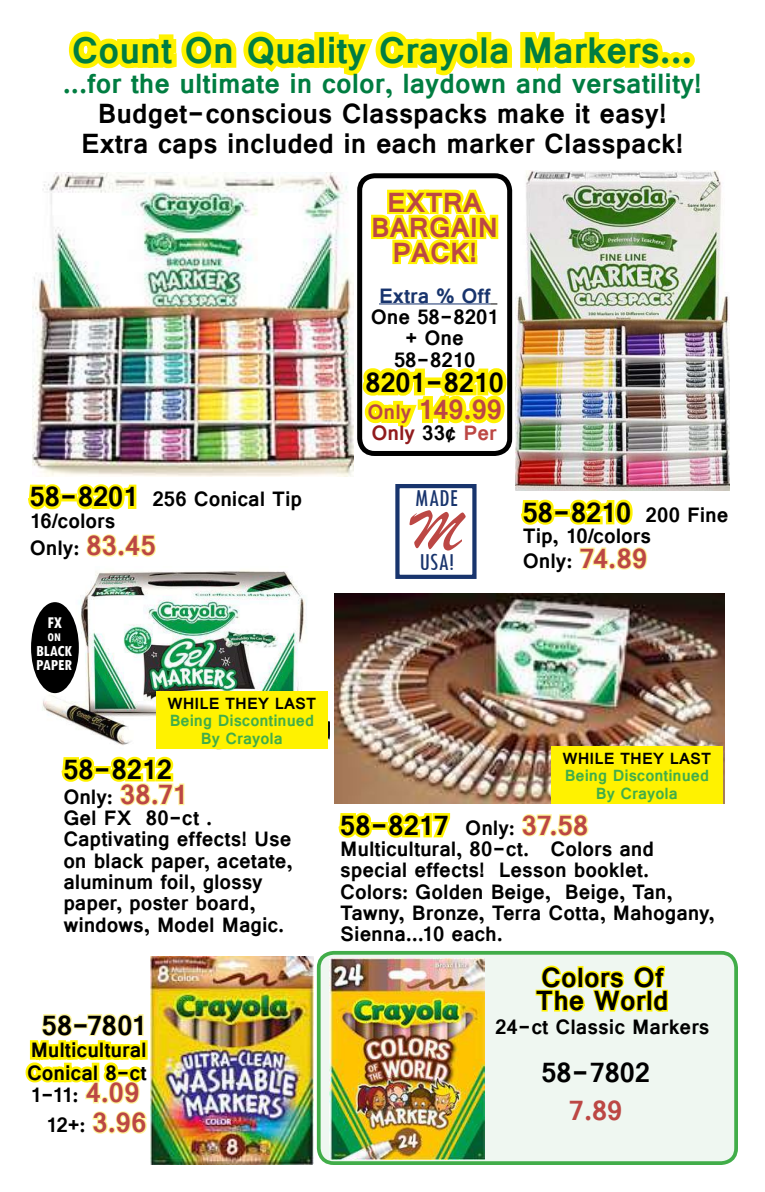
<style>
.page{position:relative;width:765px;height:1192px;background:#fff}
.page>*{position:absolute;margin:0;border:0;box-sizing:border-box;transform-origin:0 0}
.t1{font:59px "Brush Script";color:#bc4744}
.t2{font:700 40px "Vrinda";color:#007d41}
.t3{font:700 30px/30px "Vrinda";color:#000}
.t4{font:700 30px "Vrinda";color:#007d41}
.t5{font:700 30px/25px "Vrinda";color:#bc4744;text-align:center}
.t6{font:condensed 25.25px "Tw Cen";letter-spacing:.005em;color:#18346d}
.t7{font:700 22.5px/21.2px "Vrinda";letter-spacing:-.005em;color:#000}
.t8{font:700 22.5px "Vrinda";color:#911b1d}
.t9{font:700 22.5px "Vrinda";color:#18346d}
.t10{font:700 17.5px/17.5px "Vrinda";color:#41ad49;text-align:center}
.t11{font:700 17.5px "Vrinda";color:#000}
.t12{font:700 condensed 17.5px "Tw Cen";color:#fff}
.t13{font:700 condensed 16.25px/14.2px "Tw Cen";color:#fff}
.t14{font:700 condensed 12.5px "Tw Cen";color:#fff}
.s1{font-size:30px}
.s2{font-size:30px;color:#bc4744}
.s3{font-size:22.5px;color:#bc4744}
.s4{color:#bc4744}
.s5{color:#000}
.s6{font-size:22.5px}
</style>
<div class="page">
<div style="left:319px;top:952px;width:417px;height:211px;background:#eff7f1;border-radius:15px"></div>
<div style="left:317px;top:951px;width:421px;height:214px;border:4px solid #41ad49;border-radius:15px"></div>
<img style="left:38px;top:570px;width:292px;height:170px">
<img style="left:335px;top:593px;width:390px;height:211px">
<svg style="left:338px;top:812px;width:34px;height:26px"></svg>
<div style="left:371px;top:822px;width:17px;height:8px;border:5px solid #fff200"></div>
<svg style="left:383px;top:812px;width:68px;height:26px"></svg>
<svg style="left:521px;top:814px;width:68px;height:23px"></svg>
<div style="left:31px;top:602px;width:48px;height:91px;background:#000;border-radius:50%"></div>
<svg style="left:68px;top:31px;width:627px;height:45px"></svg>
<img style="left:515px;top:170px;width:215px;height:320px">
<svg style="left:521px;top:499px;width:34px;height:26px"></svg>
<div style="left:553px;top:509px;width:17px;height:8px;border:5px solid #fff200"></div>
<svg style="left:566px;top:499px;width:67px;height:26px"></svg>
<svg style="left:579px;top:547px;width:69px;height:23px"></svg>
<img style="left:32px;top:172px;width:321px;height:304px">
<svg style="left:28px;top:484px;width:37px;height:26px"></svg>
<div style="left:60px;top:493px;width:17px;height:8px;border:5px solid #fff200"></div>
<svg style="left:73px;top:484px;width:64px;height:26px;background:#fff434"></svg>
<svg style="left:86px;top:534px;width:70px;height:23px"></svg>
<hr style="left:379px;top:304px;width:111px;height:1px;background:#18346d">
<svg style="left:371px;top:189px;width:128px;height:76px"></svg>
<svg style="left:363px;top:362px;width:150px;height:76px"></svg>
<div style="left:357px;top:173px;width:155px;height:283px;border:5px solid #000;border-radius:15px"></div>
<div style="left:395px;top:484px;width:82px;height:95px;border:4px solid #18346d"></div>
<svg style="left:61px;top:756px;width:34px;height:26px"></svg>
<div style="left:94px;top:766px;width:17px;height:8px;border:5px solid #fff200"></div>
<svg style="left:535px;top:965px;width:133px;height:47px"></svg>
<img style="left:329px;top:958px;width:155px;height:201px">
<img style="left:150px;top:956px;width:163px;height:209px">
<svg style="left:25px;top:1013px;width:123px;height:121px"></svg>
<div style="left:156px;top:691px;width:172px;height:58px;background:#fff200"></div>
<svg style="left:106px;top:691px;width:134px;height:115px"></svg>
<div style="left:551px;top:746px;width:171px;height:58px;background:#fff200"></div>
<h2 class="t2" style="left:72px;top:23px;width:622px">Count On Quality Crayola Markers...</h2>
<h3 class="t4" style="left:63px;top:63px;width:641px">...for the ultimate in color, laydown and versatility!</h3>
<h3 class="t3" style="left:81px;top:99px;width:603px;text-align:center">Budget-conscious Classpacks make it easy!<br>Extra caps included in each marker Classpack!</h3>
<p class="t7" style="left:30px;top:489px;width:274px"><span class="s1">58-8201</span> 256 Conical Tip<br>16/colors</p>
<p class="t7" style="left:30px;top:538px;width:127px">Only: <span class="s2">83.45</span></p>
<p class="t12" style="left:47px;top:612px;width:16px">FX</p>
<p class="t14" style="left:48px;top:629px;width:15px">ON</p>
<p class="t13" style="left:36px;top:643px;width:38px">BLACK<br>PAPER</p>
<p class="t11" style="left:168px;top:691px;width:150px">WHILE THEY LAST</p>
<p class="t10" style="left:170px;top:712px;width:146px">Being Discontinued<br>By Crayola</p>
<h3 class="t3" style="left:63px;top:755px;width:110px">58-8212</h3>
<p class="t7" style="left:63px;top:786px;width:231px">Only: <span class="s2">38.71<br></span>Gel FX 80-ct .<br>Captivating effects! Use on black paper, acetate, aluminum foil, glossy paper, poster board, windows, Model Magic.</p>
<h3 class="t3" style="left:42px;top:1010px;width:106px">58-7801</h3>
<p class="t7" style="left:27px;top:1039px;width:121px;line-height:22.5px;text-align:justify">Multicultural Conical 8-ct 1-11: <span class="s2">4.09</span></p>
<p class="t7" style="left:46px;top:1114px;width:102px">12+: <span class="s2">3.96</span></p>
<h3 class="t5" style="left:371px;top:190px;width:128px">EXTRA<br>BARGAIN<br>PACK!</h3>
<p class="t9" style="left:379px;top:281px;width:113px">Extra % Off</p>
<p class="t7" style="left:371px;top:306px;width:130px;text-align:center">One 58-8201 + One<br>58-8210</p>
<h3 class="t3" style="left:365px;top:369px;width:140px;line-height:27.5px">8201-8210<br><span class="s3">Only</span> <span class="s4">149.99</span></h3>
<p class="t8" style="left:371px;top:418px;width:127px">Only <span class="s5">33¢</span> <span class="s4">Per</span></p>
<p class="t6" style="left:415px;top:483px;width:44px">MADE</p>
<h1 class="t1" style="left:412px;top:494px;width:51px">M</h1>
<p class="t6" style="left:419px;top:546px;width:36px">USA!</p>
<h3 class="t3" style="left:523px;top:498px;width:207px">58-8210 <span class="s6">200 Fine</span></h3>
<p class="t7" style="left:523px;top:524px;width:130px;line-height:25px">Tip, 10/colors<br>Only: <span class="s2">74.89</span></p>
<p class="t11" style="left:563px;top:746px;width:150px">WHILE THEY LAST</p>
<p class="t10" style="left:565px;top:767px;width:146px">Being Discontinued<br>By Crayola</p>
<h3 class="t3" style="left:340px;top:810px;width:250px">58-8217 <span class="s6">Only:</span> <span class="s4">37.58</span></h3>
<p class="t7" style="left:340px;top:838px;width:376px">Multicultural, 80-ct. Colors and special effects! Lesson booklet.<br>Colors: Golden Beige, Beige, Tan,<br>Tawny, Bronze, Terra Cotta, Mahogany,<br>Sienna...10 each.</p>
<h3 class="t3" style="left:536px;top:965px;width:134px;line-height:23.8px">Colors Of<br>The World</h3>
<p class="t7" style="left:495px;top:1016px;width:216px">24-ct Classic Markers</p>
<h3 class="t3" style="left:541px;top:1057px;width:110px">58-7802</h3>
<h3 class="t5" style="left:569px;top:1097px;width:55px">7.89</h3>
</div>
